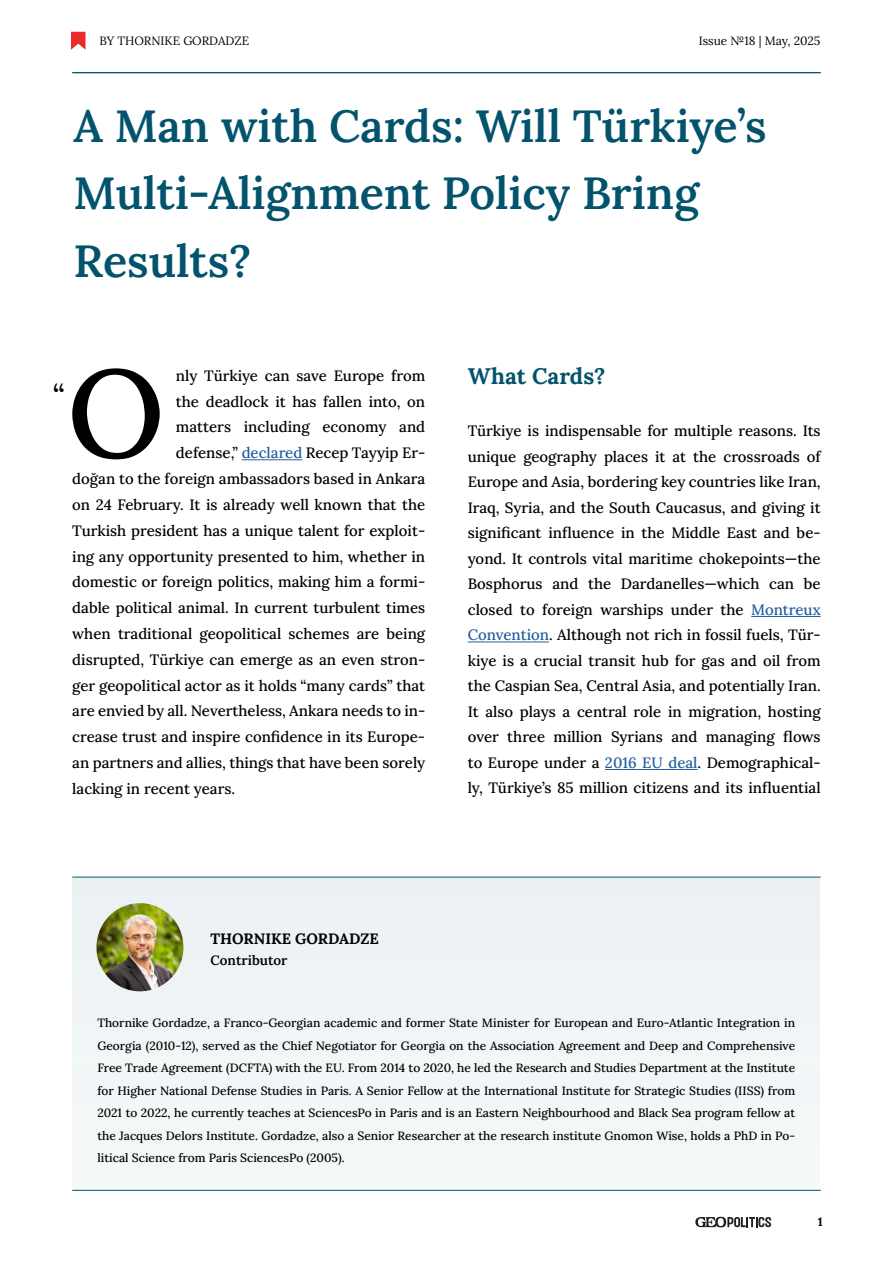
<style>
.page{position:relative;width:893px;height:1263px;background:#fff}
.page>*{position:absolute;margin:0;border:0;box-sizing:border-box;transform-origin:0 0}
.t1{font:500 124.35px "Lora";color:#000}
.t2{font:600 45px/67.5px "Lora";color:#02536b}
.t3{font:500 30px "Lora";color:#000}
.t4{font:700 22.5px "Lora";color:#02536b}
.t5{font:500 15px/25.5px "Lora";color:#000;text-align:justify}
.t6{font:700 15px "Lora";color:#000}
.t7{font:600 13.5px "Lora";color:#000}
.t8{font:500 12px/22.5px "Lora";color:#000;text-align:justify}
.t9{font:12px "Lora";color:#000}
.t10{font:700 12px "Lora";color:#000}
.s1{color:#215e9e}
</style>
<div class="page">
<svg style="left:695px;top:1217px;width:76px;height:10px"></svg>
<svg style="left:71px;top:32px;width:14px;height:18px"></svg>
<hr style="left:242px;top:459px;width:60px;height:1px;background:#215e9e">
<hr style="left:751px;top:616px;width:70px;height:1px;background:#215e9e">
<hr style="left:468px;top:642px;width:81px;height:1px;background:#215e9e">
<hr style="left:605px;top:769px;width:93px;height:1px;background:#215e9e">
<hr style="left:72px;top:72px;width:749px;height:1px;background:#02536b">
<hr style="left:72px;top:877px;width:749px;height:1px;background:#02536b">
<div style="left:72px;top:878px;width:748px;height:313px;background:#f1f5f7"></div>
<hr style="left:72px;top:1190px;width:749px;height:1px;background:#02536b">
<img style="left:96px;top:903px;width:87px;height:88px">
<p class="t9" style="left:100px;top:31px;width:151px">BY THORNIKE GORDADZE</p>
<p class="t9" style="left:699px;top:31px;width:123px">Issue №18 | May, 2025</p>
<h2 class="t2" style="left:74px;top:88px;width:695px">A Man with Cards: Will Türkiye’s<br>Multi-Alignment Policy Bring<br>Results?</h2>
<h3 class="t3" style="left:53px;top:372px;width:14px">“</h3>
<h1 class="t1" style="left:67px;top:316px;width:99px">O</h1>
<p class="t5" style="left:176px;top:362px;width:251px">nly Türkiye can save Europe from</p>
<p class="t5" style="left:176px;top:387px;width:251px">the deadlock it has fallen into, on</p>
<p class="t5" style="left:176px;top:413px;width:251px">matters including economy and</p>
<p class="t5" style="left:176px;top:439px;width:251px">defense,” <span class="s1">declared</span> Recep Tayyip Er-</p>
<p class="t5" style="left:72px;top:465px;width:354px">doğan to the foreign ambassadors based in Ankara</p>
<p class="t5" style="left:72px;top:491px;width:354px">on 24 February. It is already well known that the</p>
<p class="t5" style="left:72px;top:516px;width:354px">Turkish president has a unique talent for exploit-</p>
<p class="t5" style="left:72px;top:542px;width:354px">ing any opportunity presented to him, whether in</p>
<p class="t5" style="left:72px;top:568px;width:354px">domestic or foreign politics, making him a formi-</p>
<p class="t5" style="left:72px;top:594px;width:354px">dable political animal. In current turbulent times</p>
<p class="t5" style="left:72px;top:620px;width:354px">when traditional geopolitical schemes are being</p>
<p class="t5" style="left:72px;top:645px;width:354px">disrupted, Türkiye can emerge as an even stron-</p>
<p class="t5" style="left:72px;top:671px;width:354px">ger geopolitical actor as it holds “many cards” that</p>
<p class="t5" style="left:72px;top:697px;width:354px">are envied by all. Nevertheless, Ankara needs to in-</p>
<p class="t5" style="left:72px;top:723px;width:354px">crease trust and inspire confidence in its Europe-</p>
<p class="t5" style="left:72px;top:749px;width:354px">an partners and allies, things that have been sorely</p>
<p class="t5" style="left:72px;top:774px;width:164px">lacking in recent years.</p>
<h3 class="t4" style="left:468px;top:357px;width:139px">What Cards?</h3>
<p class="t5" style="left:468px;top:417px;width:354px">Türkiye is indispensable for multiple reasons. Its unique geography places it at the crossroads of Europe and Asia, bordering key countries like Iran, Iraq, Syria, and the South Caucasus, and giving it significant influence in the Middle East and be&shy;yond. It controls vital maritime chokepoints—the Bosphorus and the Dardanelles—which can be closed to foreign warships under the <span class="s1">Montreux Convention</span>. Although not rich in fossil fuels, Tür&shy;kiye is a crucial transit hub for gas and oil from the Caspian Sea, Central Asia, and potentially Iran.<br>It also plays a central role in migration, hosting over three million Syrians and managing flows to Europe under a <span class="s1">2016 EU deal</span>. Demographical&shy;ly, Türkiye’s 85 million citizens and its influential</p>
<p class="t6" style="left:211px;top:926px;width:170px">THORNIKE GORDADZE</p>
<p class="t7" style="left:211px;top:949px;width:78px">Contributor</p>
<p class="t8" style="left:97px;top:1011px;width:699px">Thornike Gordadze, a Franco-Georgian academic and former State Minister for European and Euro-Atlantic Integration in Georgia (2010-12), served as the Chief Negotiator for Georgia on the Association Agreement and Deep and Comprehensive Free Trade Agreement (DCFTA) with the EU. From 2014 to 2020, he led the Research and Studies Department at the Institute for Higher National Defense Studies in Paris. A Senior Fellow at the International Institute for Strategic Studies (IISS) from 2021 to 2022, he currently teaches at SciencesPo in Paris and is an Eastern Neighbourhood and Black Sea program fellow at the Jacques Delors Institute. Gordadze, also a Senior Researcher at the research institute Gnomon Wise, holds a PhD in Po&shy;litical Science from Paris SciencesPo (2005).</p>
<p class="t10" style="left:818px;top:1212px;width:6px">1</p>
</div>
